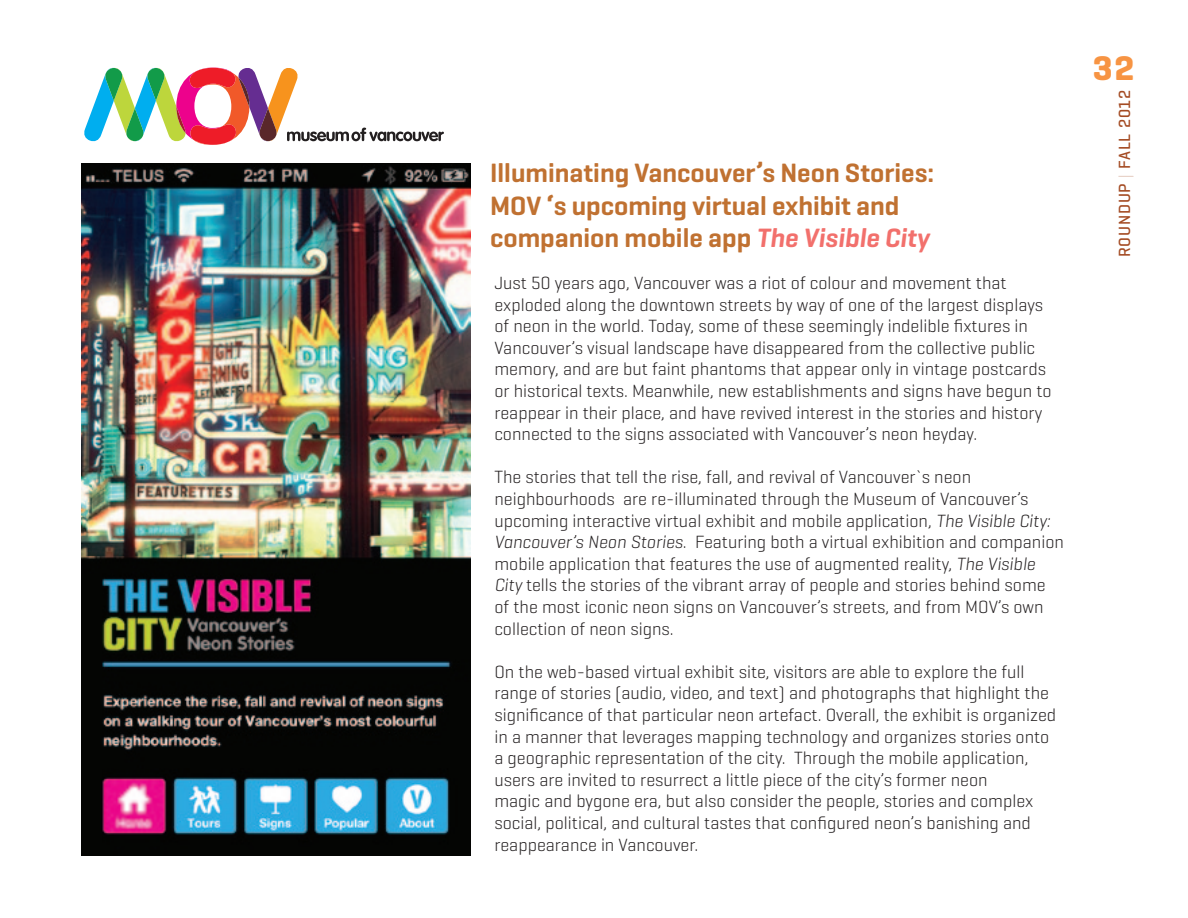
<style>
.page{position:relative;width:1188px;height:918px;background:#fff}
.page>*{position:absolute;margin:0;border:0;box-sizing:border-box;transform-origin:0 0}
.t1{font:700 34.8px "Geogrotesque";color:#f79443}
.t2{font:600 27px/32.4px "Geogrotesque";color:#c07131}
.t3{font:300 18px/21.6px "Geogrotesque";color:#231f20}
.t4{font:500 16.5px "Geogrotesque";letter-spacing:.05em;color:#a44b23}
.s1{font-style:italic;color:#f2706c}
.s2{font-style:italic}
.s3{font-weight:100}
</style>
<div class="page">
<svg style="left:84px;top:68px;width:360px;height:77px"></svg>
<img style="left:81px;top:163px;width:390px;height:692px">
<h2 class="t2" style="left:490px;top:157px;width:446px">Illuminating Vancouver’s Neon Stories:<br>MOV ‘s upcoming virtual exhibit and companion mobile app <span class="s1">The Visible City</span></h2>
<p class="t3" style="left:494px;top:271px;width:559px">Just 50 years ago, Vancouver was a riot of colour and movement that exploded along the downtown streets by way of one of the largest displays of neon in the world. Today, some of these seemingly indelible fixtures in Vancouver’s visual landscape have disappeared from the collective public memory, and are but faint phantoms that appear only in vintage postcards or historical texts. Meanwhile, new establishments and signs have begun to reappear in their place, and have revived interest in the stories and history connected to the signs associated with Vancouver’s neon heyday.</p>
<p class="t3" style="left:494px;top:466px;width:571px">The stories that tell the rise, fall, and revival of Vancouver`s neon neighbourhoods are re-illuminated through the Museum of Vancouver’s upcoming interactive virtual exhibit and mobile application, <span class="s2">The Visible City:<br>Vancouver’s Neon Stories</span>. Featuring both a virtual exhibition and companion mobile application that features the use of augmented reality, <span class="s2">The Visible City</span> tells the stories of the vibrant array of people and stories behind some of the most iconic neon signs on Vancouver’s streets, and from MOV’s own collection of neon signs.</p>
<p class="t3" style="left:494px;top:660px;width:563px">On the web-based virtual exhibit site, visitors are able to explore the full range of stories (audio, video, and text) and photographs that highlight the significance of that particular neon artefact. Overall, the exhibit is organized in a manner that leverages mapping technology and organizes stories onto a geographic representation of the city. Through the mobile application, users are invited to resurrect a little piece of the city’s former neon<br>magic and bygone era, but also consider the people, stories and complex social, political, and cultural tastes that configured neon’s banishing and reappearance in Vancouver.</p>
<h1 class="t1" style="left:1093px;top:47px;width:43px">32</h1>
<p class="t4" style="left:1114px;top:257px;width:169px;rotate:-90deg">ROUNDUP <span class="s3">|</span> FALL 2012</p>
</div>
